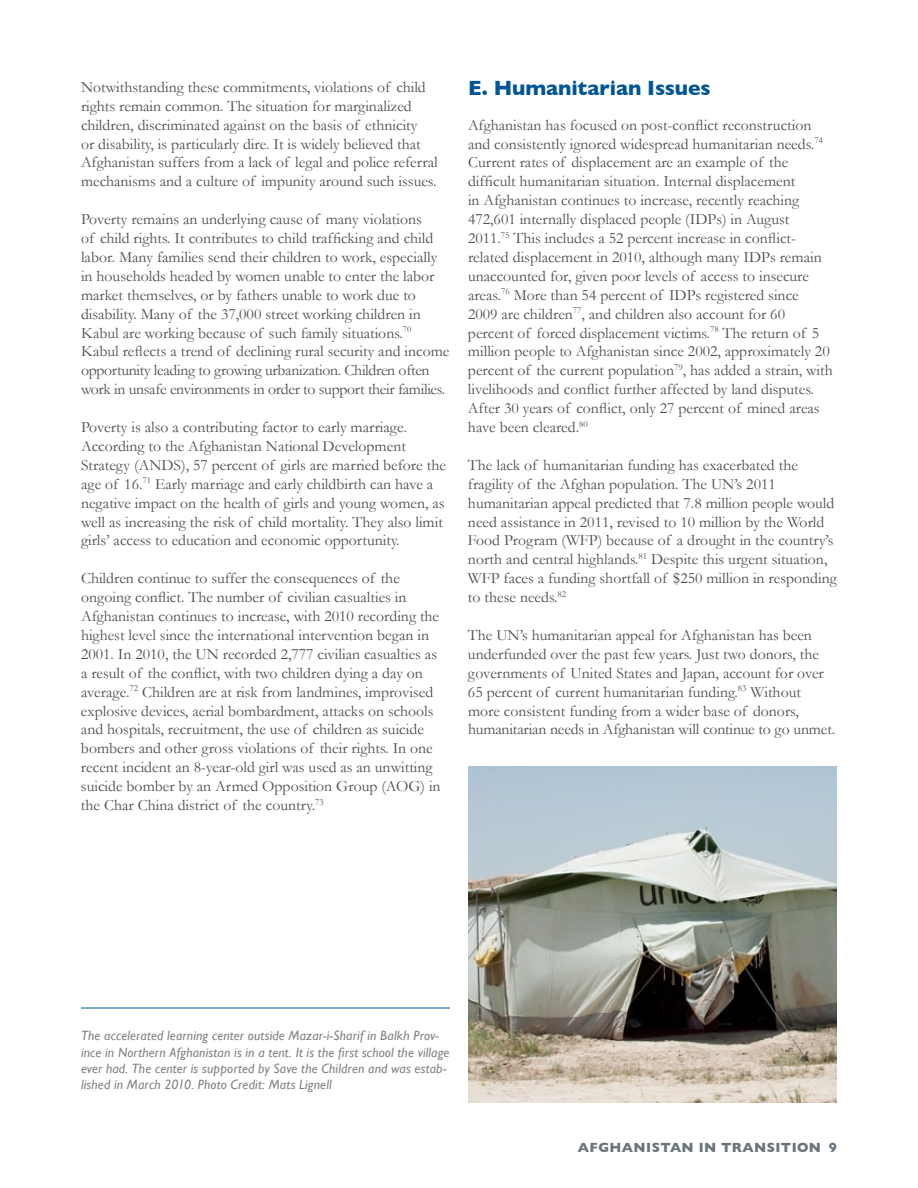
<style>
.page{position:relative;width:918px;height:1188px;background:#fff}
.page>*{position:absolute;margin:0;border:0;box-sizing:border-box;transform-origin:0 0}
.t1{font:700 21px "Gill Sans";color:#005695}
.t2{font:15.75px/18.9px "Garamond";color:#4d4d4f}
.t3{font:italic 13.5px/16.2px "Gill Sans";letter-spacing:.01em;color:#808285}
.t4{font:700 13.5px "Gill Sans";letter-spacing:.03em;color:#6a747b}
</style>
<div class="page">
<img style="left:468px;top:766px;width:369px;height:337px">
<hr style="left:81px;top:1008px;width:369px;height:1px;background:#005695">
<p class="t2" style="left:81px;top:77px;width:358px">Notwithstanding these commitments, violations of child rights remain common. The situation for marginalized children, discriminated against on the basis of ethnicity<br>or disability, is particularly dire. It is widely believed that Afghanistan suffers from a lack of legal and police referral mechanisms and a culture of impunity around such issues.</p>
<p class="t2" style="left:81px;top:210px;width:370px">Poverty remains an underlying cause of many violations<br>of child rights. It contributes to child trafficking and child labor. Many families send their children to work, especially in households headed by women unable to enter the labor market themselves, or by fathers unable to work due to disability. Many of the 37,000 street working children in Kabul are working because of such family situations.<sup>70<br></sup>Kabul reflects a trend of declining rural security and income opportunity leading to growing urbanization. Children often work in unsafe environments in order to support their families.</p>
<p class="t2" style="left:81px;top:417px;width:366px">Poverty is also a contributing factor to early marriage.<br>According to the Afghanistan National Development Strategy (ANDS), 57 percent of girls are married before the age of 16.<sup>71</sup> Early marriage and early childbirth can have a negative impact on the health of girls and young women, as well as increasing the risk of child mortality. They also limit girls’ access to education and economic opportunity.</p>
<p class="t2" style="left:81px;top:569px;width:361px">Children continue to suffer the consequences of the ongoing conflict. The number of civilian casualties in Afghanistan continues to increase, with 2010 recording the highest level since the international intervention began in 2001. In 2010, the UN recorded 2,777 civilian casualties as a result of the conflict, with two children dying a day on average.<sup>72</sup> Children are at risk from landmines, improvised explosive devices, aerial bombardment, attacks on schools and hospitals, recruitment, the use of children as suicide bombers and other gross violations of their rights. In one recent incident an 8-year-old girl was used as an unwitting suicide bomber by an Armed Opposition Group (AOG) in the Char China district of the country.<sup>73</sup></p>
<h1 class="t1" style="left:468px;top:76px;width:244px">E. H umanitarian I ssues</h1>
<p class="t2" style="left:468px;top:115px;width:366px">Afghanistan has focused on post-conflict reconstruction and consistently ignored widespread humanitarian needs.<sup>74<br></sup>Current rates of displacement are an example of the difficult humanitarian situation. Internal displacement<br>in Afghanistan continues to increase, recently reaching 472,601 internally displaced people (IDPs) in August 2011.<sup>75</sup> This includes a 52 percent increase in conflict&shy;related displacement in 2010, although many IDPs remain unaccounted for, given poor levels of access to insecure areas.<sup>76</sup> More than 54 percent of IDPs registered since<br>2009 are children<sup>77</sup>, and children also account for 60 percent of forced displacement victims.<sup>78</sup> The return of 5 million people to Afghanistan since 2002, approximately 20 percent of the current population<sup>79</sup>, has added a strain, with livelihoods and conflict further affected by land disputes.<br>After 30 years of conflict, only 27 percent of mined areas have been cleared.<sup>80</sup></p>
<p class="t2" style="left:468px;top:455px;width:370px">The lack of humanitarian funding has exacerbated the fragility of the Afghan population. The UN’s 2011 humanitarian appeal predicted that 7.8 million people would need assistance in 2011, revised to 10 million by the World Food Program (WFP) because of a drought in the country’s north and central highlands.<sup>81</sup> Despite this urgent situation, WFP faces a funding shortfall of $250 million in responding to these needs.<sup>82</sup></p>
<p class="t2" style="left:468px;top:625px;width:369px">The UN’s humanitarian appeal for Afghanistan has been underfunded over the past few years. Just two donors, the governments of United States and Japan, account for over 65 percent of current humanitarian funding.<sup>83</sup> Without more consistent funding from a wider base of donors, humanitarian needs in Afghanistan will continue to go unmet.</p>
<p class="t3" style="left:81px;top:1028px;width:370px">The accelerated learning center outside Mazar-i-Sharif in Balkh Prov&shy;ince in Northern Afghanistan is in a tent. It is the first school the village ever had. The center is supported by Save the Children and was estab&shy;lished in March 2010. Photo Credit: Mats Lignell</p>
<p class="t4" style="left:578px;top:1140px;width:23px">AFGH</p>
<p class="t4" style="left:622px;top:1140px;width:22px">ANIST</p>
<p class="t4" style="left:670px;top:1140px;width:95px">ANIN TRANSITION</p>
<p class="t4" style="left:829px;top:1140px;width:10px">9</p>
</div>
